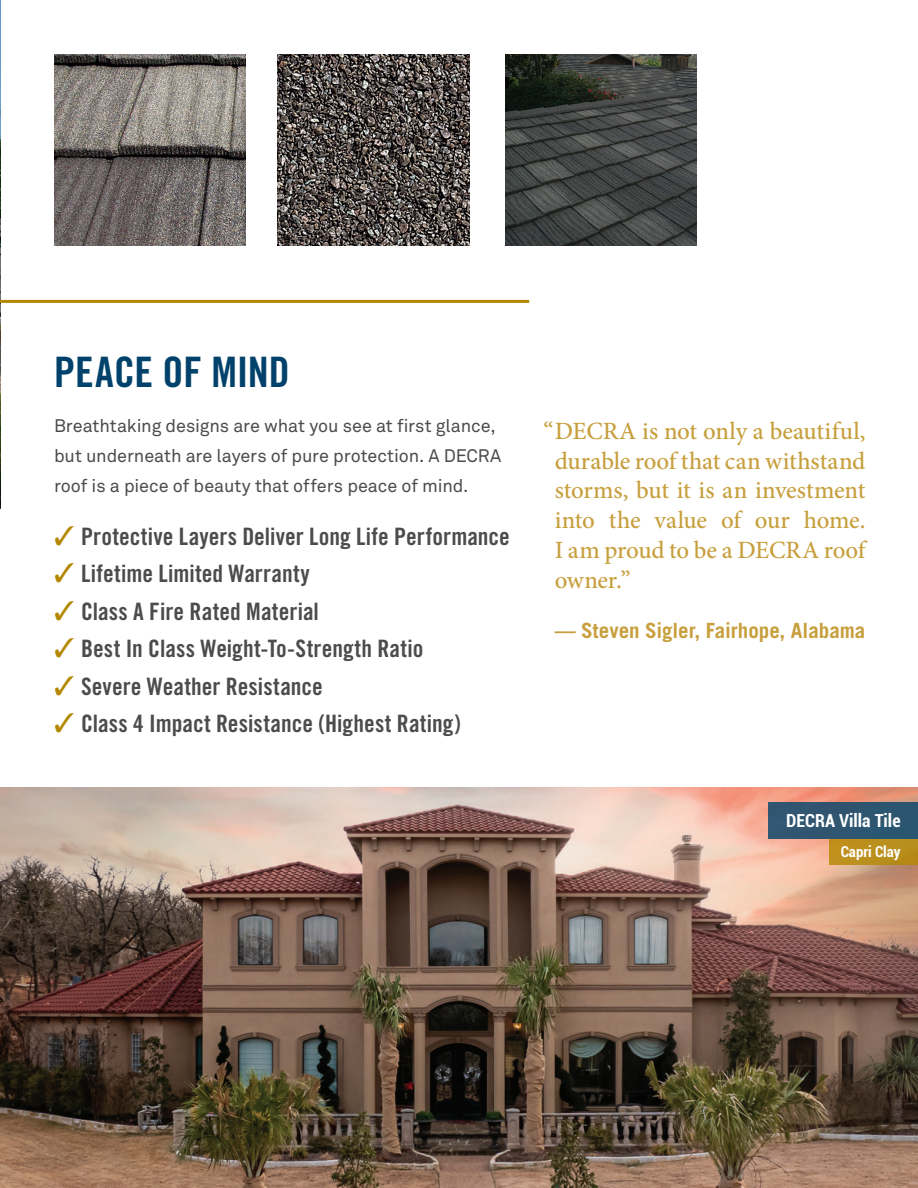
<style>
.page{position:relative;width:918px;height:1188px;background:#fff}
.page>*{position:absolute;margin:0;border:0;box-sizing:border-box;transform-origin:0 0}
.t1{font:42px "Trade Gothic LT Std Bd Cn 20";letter-spacing:-.005em;color:#00426b}
.t2{font:500 24.75px/29.8px "Minion Pro";letter-spacing:-.01em;color:#c79f3d;text-align:justify}
.t3{font:24px "Trade Gothic LT Std Bd Cn 20";letter-spacing:.005em;color:#4b4c4d}
.t4{font:700 21px "Trade Gothic LT Std";color:#c79f3d}
.t5{font:18px/30px "Akkurat Std";letter-spacing:-.005em;color:#4b4c4d}
.t6{font:700 condensed 18px "Roboto";color:#fff}
.t7{font:700 condensed 15px "Roboto";color:#fff}
.s1{color:#b38800}
</style>
<div class="page">
<img style="left:54px;top:54px;width:191px;height:191px">
<img style="left:278px;top:54px;width:191px;height:191px">
<img style="left:0;top:0;width:1px;height:508px">
<img style="left:505px;top:54px;width:192px;height:191px">
<hr style="left:0;top:300px;width:529px;height:3px;background:#b38800">
<img style="left:0;top:787px;width:918px;height:401px">
<hr style="left:0;top:15px;width:1px;height:37px;background:#00426b">
<svg style="left:0;top:52px;width:1px;height:25px"></svg>
<div style="left:768px;top:802px;width:150px;height:37px;background:#305571"></div>
<div style="left:829px;top:839px;width:89px;height:25px;background:#bb8f1d"></div>
<p class="t1" style="left:54px;top:346px;width:237px">PEACE OF MIND</p>
<p class="t5" style="left:54px;top:410px;width:449px">Breathtaking designs are what you see at first glance, but underneath are layers of pure protection. A DECRA roof is a piece of beauty that offers peace of mind.</p>
<p class="t3" style="left:54px;top:522px;width:457px"><span class="s1">✓</span> Protective Layers Deliver Long Life Performance</p>
<p class="t3" style="left:54px;top:559px;width:257px"><span class="s1">✓</span> Lifetime Limited Warranty</p>
<p class="t3" style="left:54px;top:597px;width:266px"><span class="s1">✓</span> Class A Fire Rated Material</p>
<p class="t3" style="left:54px;top:634px;width:371px"><span class="s1">✓</span> Best In Class Weight-To-Strength Ratio</p>
<p class="t3" style="left:54px;top:672px;width:270px"><span class="s1">✓</span> Severe Weather Resistance</p>
<p class="t3" style="left:54px;top:709px;width:408px"><span class="s1">✓</span> Class 4 Impact Resistance (Highest Rating)</p>
<p class="t2" style="left:555px;top:416px;width:312px;text-indent:-11px">“DECRA is not only a beautiful, durable roof that can withstand storms, but it is an investment into the value of our home.<br>I am proud to be a DECRA roof owner.”</p>
<p class="t4" style="left:555px;top:618px;width:312px">— Steven Sigler, Fairhope, Alabama</p>
<p class="t6" style="left:786px;top:808px;width:116px">DECRA Villa Tile</p>
<p class="t7" style="left:841px;top:842px;width:61px">Capri Clay</p>
</div>
